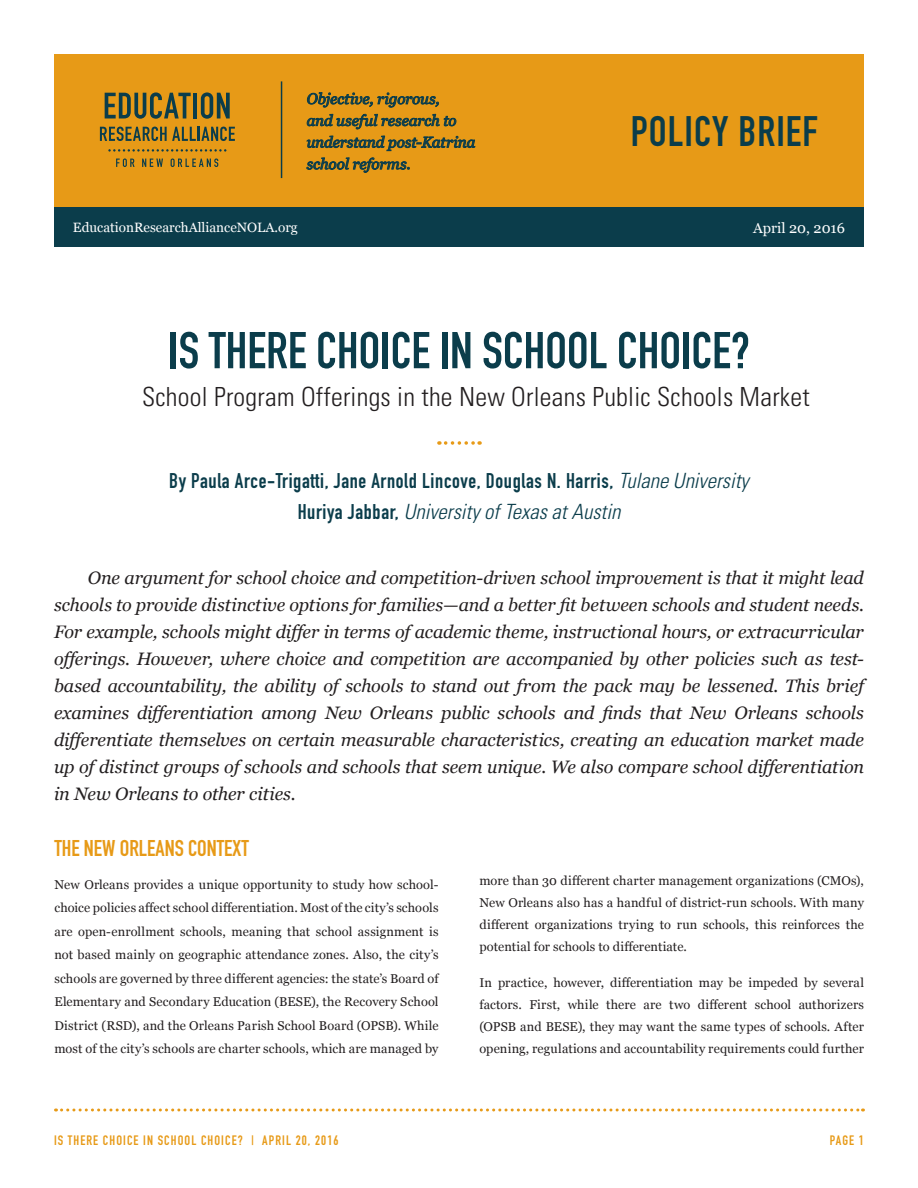
<style>
.page{position:relative;width:918px;height:1188px;background:#fff}
.page>*{position:absolute;margin:0;border:0;box-sizing:border-box;transform-origin:0 0}
.Brief_Title{font:50.85px "DIN Engschrift";color:#0b3d4b}
.t1{font:42px "DIN Engschrift";letter-spacing:.025em;color:#0b3d4b}
.Paragraph_Style_2{font:300 condensed 26.4px "Univers";letter-spacing:.01em;color:#231f20}
.Body_Heading{font:22.5px "DIN Engschrift";color:#e79a17}
.Authors_Name__Title{font:21px "DIN Engschrift";letter-spacing:.03em;color:#0b3d4b}
.Authors_Name__Title-2{font:italic 300 condensed 21px "Univers";color:#0b3d4b}
.Paragraph_Style_2-2{font:italic 18px/27px "Georgia";letter-spacing:-.01em;color:#231f20;text-align:justify}
.Body{font:italic 15px/21.8px "Georgia";color:#0b3d4b}
.Masthead_URL___Date{font:14.55px "Georgia";color:#fff}
.t2{font:13.5px "DIN Engschrift";letter-spacing:.08em;color:#e79a17}
.Masthead_URL___Date-2{font:13.5px "Georgia";color:#fff}
.Body-2{font:12.75px/23.5px "Georgia";letter-spacing:.01em;color:#231f20;text-align:justify}
.s1{font-family:"Univers";font-weight:300;font-style:italic;font-stretch:condensed}
.s2{font-family:"DIN Engschrift";font-weight:400;font-style:normal;font-stretch:normal}
</style>
<div class="page">
<svg style="left:56px;top:1108px;width:807px;height:4px"></svg>
<svg style="left:446px;top:441px;width:34px;height:4px"></svg>
<div style="left:54px;top:54px;width:810px;height:153px;background:#e79a17"></div>
<svg style="left:105px;top:92px;width:86px;height:27px"></svg>
<hr style="left:194px;top:93px;width:3px;height:25px;background:#0b3d4b">
<svg style="left:201px;top:92px;width:29px;height:27px"></svg>
<svg style="left:100px;top:127px;width:135px;height:14px"></svg>
<svg style="left:116px;top:158px;width:19px;height:9px"></svg>
<svg style="left:142px;top:159px;width:21px;height:8px"></svg>
<svg style="left:171px;top:158px;width:47px;height:9px"></svg>
<svg style="left:108px;top:149px;width:118px;height:3px"></svg>
<div style="left:54px;top:207px;width:810px;height:40px;background:#0b3d4b"></div>
<hr style="left:281px;top:81px;width:1px;height:97px;background:#0b3d4b">
<svg style="left:307px;top:92px;width:132px;height:16px"></svg>
<svg style="left:307px;top:114px;width:149px;height:15px"></svg>
<svg style="left:306px;top:136px;width:169px;height:37px"></svg>
<p class="Body" style="left:307px;top:87px;width:170px">Objective, rigorous,<br>and useful research to understand post-Katrina school reforms.</p>
<p class="t1" style="left:631px;top:107px;width:189px">POLICY BRIEF</p>
<p class="Masthead_URL___Date-2" style="left:73px;top:218px;width:226px">EducationResearchAllianceNOLA.org</p>
<p class="Masthead_URL___Date" style="left:753px;top:217px;width:94px">April 20, 2016</p>
<p class="Brief_Title" style="left:168px;top:321px;width:583px">IS THERE CHOICE IN SCHOOL CHOICE?</p>
<p class="Paragraph_Style_2" style="left:142px;top:381px;width:669px">School Program Offerings in the New Orleans Public Schools Market</p>
<p class="Authors_Name__Title" style="left:169px;top:468px;width:581px">By Paula Arce-Trigatti, Jane Arnold Lincove, Douglas N. Harris, <span class="s1">Tulane University</span></p>
<p class="Authors_Name__Title-2" style="left:298px;top:499px;width:324px"><span class="s2">Huriya Jabbar,</span> University of Texas at Austin</p>
<p class="Paragraph_Style_2-2" style="left:54px;top:563px;width:812px;text-indent:34px">One argument for school choice and competition-driven school improvement is that it might lead schools to provide distinctive options for families—and a better fit between schools and student needs.<br>For example, schools might differ in terms of academic theme, instructional hours, or extracurricular offerings. However, where choice and competition are accompanied by other policies such as test&shy;based accountability, the ability of schools to stand out from the pack may be lessened. This brief examines differentiation among New Orleans public schools and finds that New Orleans schools differentiate themselves on certain measurable characteristics, creating an education market made up of distinct groups of schools and schools that seem unique. We also compare school differentiation in New Orleans to other cities.</p>
<p class="Body_Heading" style="left:54px;top:835px;width:196px">THE NEW ORLEANS CONTEXT</p>
<p class="Body-2" style="left:54px;top:872px;width:386px">New Orleans provides a unique opportunity to study how school&shy;choice policies affect school differentiation. Most of the city’s schools are open-enrollment schools, meaning that school assignment is not based mainly on geographic attendance zones. Also, the city’s schools are governed by three different agencies: the state’s Board of Elementary and Secondary Education (BESE), the Recovery School District (RSD), and the Orleans Parish School Board (OPSB). While most of the city’s schools are charter schools, which are managed by</p>
<p class="Body-2" style="left:479px;top:869px;width:386px;line-height:22px">more than 30 different charter management organizations (CMOs), New Orleans also has a handful of district-run schools. With many different organizations trying to run schools, this reinforces the potential for schools to differentiate.</p>
<p class="Body-2" style="left:479px;top:971px;width:386px;line-height:22px">In practice, however, differentiation may be impeded by several factors. First, while there are two different school authorizers (OPSB and BESE), they may want the same types of schools. After opening, regulations and accountability requirements could further</p>
<p class="t2" style="left:54px;top:1132px;width:286px">IS THERE CHOICE IN SCHOOL CHOICE? | APRIL 20, 2016</p>
<p class="t2" style="left:830px;top:1132px;width:36px">PAGE 1</p>
</div>
